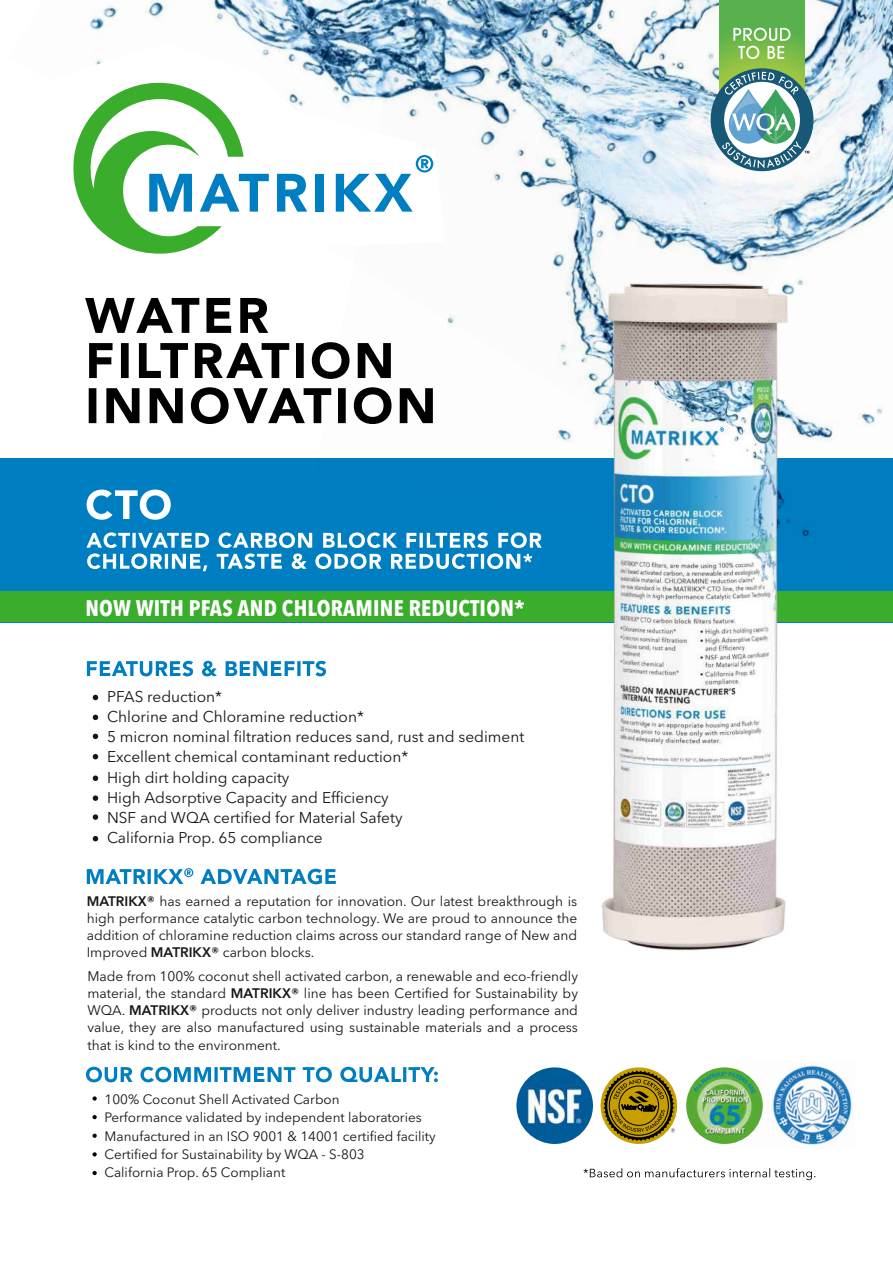
<style>
.page{position:relative;width:893px;height:1263px;background:#fff}
.page>*{position:absolute;margin:0;border:0;box-sizing:border-box;transform-origin:0 0}
.t1{font:700 condensed 22.35px "Avenir Next LT Pro";letter-spacing:.01em;color:#fff}
.t2{font:15.45px/20.2px "Avenir Next LT Pro";color:#151616}
.t3{font:13.65px/17.1px "Avenir Next LT Pro";color:#151616;text-align:justify}
.t4{font:13.5px/18.3px "Avenir Next LT Pro";color:#151616}
.s1{font-weight:600}
</style>
<div class="page">
<div style="left:0;top:458px;width:893px;height:164px;background:#007ec2"></div>
<img style="left:86px;top:0;width:807px;height:443px">
<svg style="left:86px;top:43px;width:359px;height:215px"></svg>
<svg style="left:73px;top:82px;width:196px;height:172px"></svg>
<svg style="left:277px;top:174px;width:30px;height:38px"></svg>
<div style="left:316px;top:174px;width:8px;height:38px;background:#007ec2"></div>
<svg style="left:85px;top:298px;width:183px;height:35px"></svg>
<svg style="left:89px;top:342px;width:302px;height:37px"></svg>
<svg style="left:89px;top:387px;width:344px;height:37px"></svg>
<svg style="left:720px;top:0;width:84px;height:89px;background:#69b649"></svg>
<div style="left:711px;top:68px;width:102px;height:103px;background:#175876;border-radius:51px"></div>
<svg style="left:722px;top:72px;width:87px;height:96px"></svg>
<svg style="left:86px;top:532px;width:456px;height:39px"></svg>
<svg style="left:87px;top:490px;width:84px;height:30px"></svg>
<div style="left:0;top:591px;width:893px;height:31px;background:#3aad2c"></div>
<img style="left:557px;top:250px;width:265px;height:701px">
<svg style="left:733px;top:28px;width:57px;height:31px"></svg>
<svg style="left:87px;top:661px;width:239px;height:15px"></svg>
<svg style="left:87px;top:868px;width:106px;height:16px"></svg>
<svg style="left:200px;top:869px;width:136px;height:15px"></svg>
<svg style="left:86px;top:1067px;width:352px;height:15px"></svg>
<svg style="left:92px;top:1096px;width:5px;height:5px"></svg>
<svg style="left:92px;top:1115px;width:5px;height:4px"></svg>
<svg style="left:92px;top:1134px;width:5px;height:4px"></svg>
<svg style="left:92px;top:1152px;width:5px;height:4px"></svg>
<svg style="left:92px;top:1171px;width:5px;height:4px"></svg>
<svg style="left:93px;top:695px;width:5px;height:5px"></svg>
<svg style="left:93px;top:754px;width:5px;height:5px"></svg>
<svg style="left:93px;top:734px;width:5px;height:5px"></svg>
<svg style="left:93px;top:715px;width:5px;height:5px"></svg>
<svg style="left:93px;top:775px;width:5px;height:6px"></svg>
<svg style="left:93px;top:795px;width:5px;height:6px"></svg>
<svg style="left:93px;top:814px;width:5px;height:6px"></svg>
<svg style="left:93px;top:836px;width:5px;height:5px"></svg>
<img style="left:738px;top:1062px;width:114px;height:83px">
<svg style="left:583px;top:1168px;width:232px;height:12px"></svg>
<svg style="left:601px;top:1067px;width:76px;height:77px"></svg>
<svg style="left:603px;top:1070px;width:72px;height:71px;background:#998122"></svg>
<img style="left:516px;top:1067px;width:77px;height:77px;border-radius:38px">
<img style="left:686px;top:1067px;width:77px;height:77px;border-radius:38px">
<svg style="left:718px;top:427px;width:8px;height:5px"></svg>
<div style="left:413px;top:163px;width:23px;height:13px;background:#fff"></div>
<svg style="left:336px;top:155px;width:97px;height:57px"></svg>
<svg style="left:720px;top:427px;width:4px;height:5px"></svg>
<h1 class="t1" style="left:85px;top:599px;width:441px">NOW WITH PFAS AND CHLORAMINE REDUCTION*</h1>
<p class="t2" style="left:107px;top:687px;width:419px">PFAS reduction*<br>Chlorine and Chloramine reduction*<br>5 micron nominal filtration reduces sand, rust and sediment Excellent chemical contaminant reduction*<br>High dirt holding capacity<br>High Adsorptive Capacity and Efficiency<br>NSF and WQA certified for Material Safety<br>California Prop. 65 compliance</p>
<p class="t3" style="left:87px;top:894px;width:492px"><span class="s1">MATRIKX®</span> has earned a reputation for innovation. Our latest breakthrough is high performance catalytic carbon technology. We are proud to announce the addition of chloramine reduction claims across our standard range of New and Improved <span class="s1">MATRIKX®</span> carbon blocks.</p>
<p class="t3" style="left:87px;top:969px;width:492px">Made from 100% coconut shell activated carbon, a renewable and eco-friendly material, the standard <span class="s1">MATRIKX®</span> line has been Certified for Sustainability by WQA. <span class="s1">MATRIKX®</span> products not only deliver industry leading performance and value, they are also manufactured using sustainable materials and a process that is kind to the environment.</p>
<p class="t4" style="left:105px;top:1091px;width:333px">100% Coconut Shell Activated Carbon<br>Performance validated by independent laboratories Manufactured in an ISO 9001 &amp; 14001 certified facility Certified for Sustainability by WQA - S-803<br>California Prop. 65 Compliant</p>
</div>
